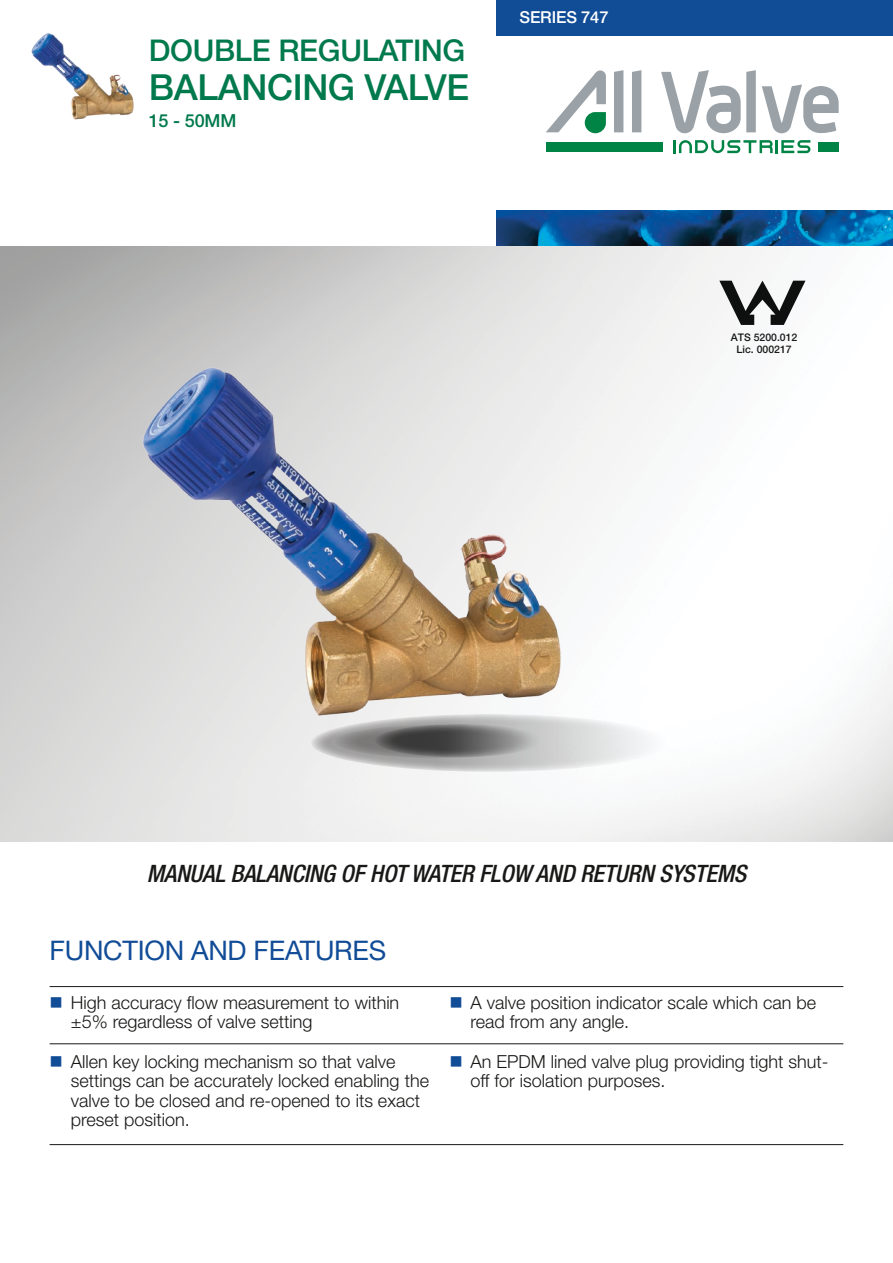
<style>
.page{position:relative;width:893px;height:1263px;background:#fff}
.page>*{position:absolute;margin:0;border:0;box-sizing:border-box;transform-origin:0 0}
.t1{font:500 36px "Helvetica Neue LT Std";color:#00794c}
.t2{font:500 30px "Helvetica Neue LT Std";letter-spacing:-.01em;color:#00794c}
.t3{font:27px "Helvetica Neue LT Std";letter-spacing:-.01em;color:#114c97}
.t4{font:italic 500 condensed 24px "Helvetica Neue LT Std";letter-spacing:-.01em;color:#181817}
.t5{font:300 18px/19.5px "Helvetica Neue LT Std";color:#181817}
.t6{font:500 18px "Helvetica Neue LT Std";letter-spacing:-.01em;color:#00794c}
.t7{font:500 16.5px "Helvetica Neue LT Std";color:#fff}
.t8{font:500 10.5px/11.7px "Helvetica Neue LT Std";color:#181817;text-align:center}
.s1{color:#114c97}
</style>
<div class="page">
<div style="left:496px;top:0;width:397px;height:35px;background:#114c97"></div>
<svg style="left:311px;top:714px;width:359px;height:58px"></svg>
<svg style="left:335px;top:725px;width:203px;height:33px"></svg>
<svg style="left:375px;top:724px;width:167px;height:33px;background:#676666"></svg>
<hr style="left:50px;top:986px;width:793px;height:1px;background:#181817">
<hr style="left:50px;top:1043px;width:793px;height:1px;background:#181817">
<hr style="left:50px;top:1144px;width:793px;height:1px;background:#181817">
<svg style="left:719px;top:281px;width:86px;height:44px"></svg>
<img style="left:496px;top:210px;width:397px;height:36px">
<img style="left:121px;top:344px;width:477px;height:389px">
<img style="left:31px;top:33px;width:103px;height:87px">
<svg style="left:614px;top:70px;width:9px;height:62px"></svg>
<svg style="left:632px;top:70px;width:9px;height:62px"></svg>
<div style="left:818px;top:142px;width:21px;height:9px;background:#008446"></div>
<div style="left:546px;top:142px;width:116px;height:9px;background:#008446"></div>
<svg style="left:673px;top:140px;width:137px;height:13px"></svg>
<svg style="left:546px;top:70px;width:60px;height:63px"></svg>
<svg style="left:661px;top:70px;width:95px;height:63px"></svg>
<svg style="left:762px;top:84px;width:77px;height:49px"></svg>
<h2 class="t2" style="left:149px;top:32px;width:318px">DOUBLE REGULATING</h2>
<h1 class="t1" style="left:149px;top:66px;width:24px">BALAN</h1>
<h1 class="t1" style="left:267px;top:66px;width:46px">CING</h1>
<h1 class="t1" style="left:365px;top:66px;width:102px">VALVE</h1>
<p class="t6" style="left:149px;top:110px;width:89px">15 - 50MM</p>
<p class="t7" style="left:519px;top:8px;width:21px">SERIE</p>
<p class="t7" style="left:566px;top:8px;width:44px">S 747</p>
<p class="t8" style="left:731px;top:331px;width:68px">ATS 5200.012<br>LIC. 000217</p>
<h3 class="t4" style="left:147px;top:859px;width:111px">MANUAL BALAN</h3>
<h3 class="t4" style="left:291px;top:859px;width:456px">CING OF HOT WATER FLOW AND RETURN SYSTEMS</h3>
<h3 class="t3" style="left:50px;top:934px;width:338px">FUNCTION AND FEATURES</h3>
<p class="t5" style="left:71px;top:992px;width:330px;text-indent:-21px"><span class="s1">■</span> High accuracy flow measurement to within ±5% regardless of valve setting</p>
<p class="t5" style="left:471px;top:992px;width:347px;text-indent:-21px"><span class="s1">■</span> A valve position indicator scale which can be read from any angle.</p>
<p class="t5" style="left:71px;top:1051px;width:360px;text-indent:-21px"><span class="s1">■</span> Allen key locking mechanism so that valve settings can be accurately locked enabling the valve to be closed and re-opened to its exact preset position.</p>
<p class="t5" style="left:471px;top:1051px;width:359px;text-indent:-21px"><span class="s1">■</span> An EPDM lined valve plug providing tight shut&shy;off for isolation purposes.</p>
</div>
